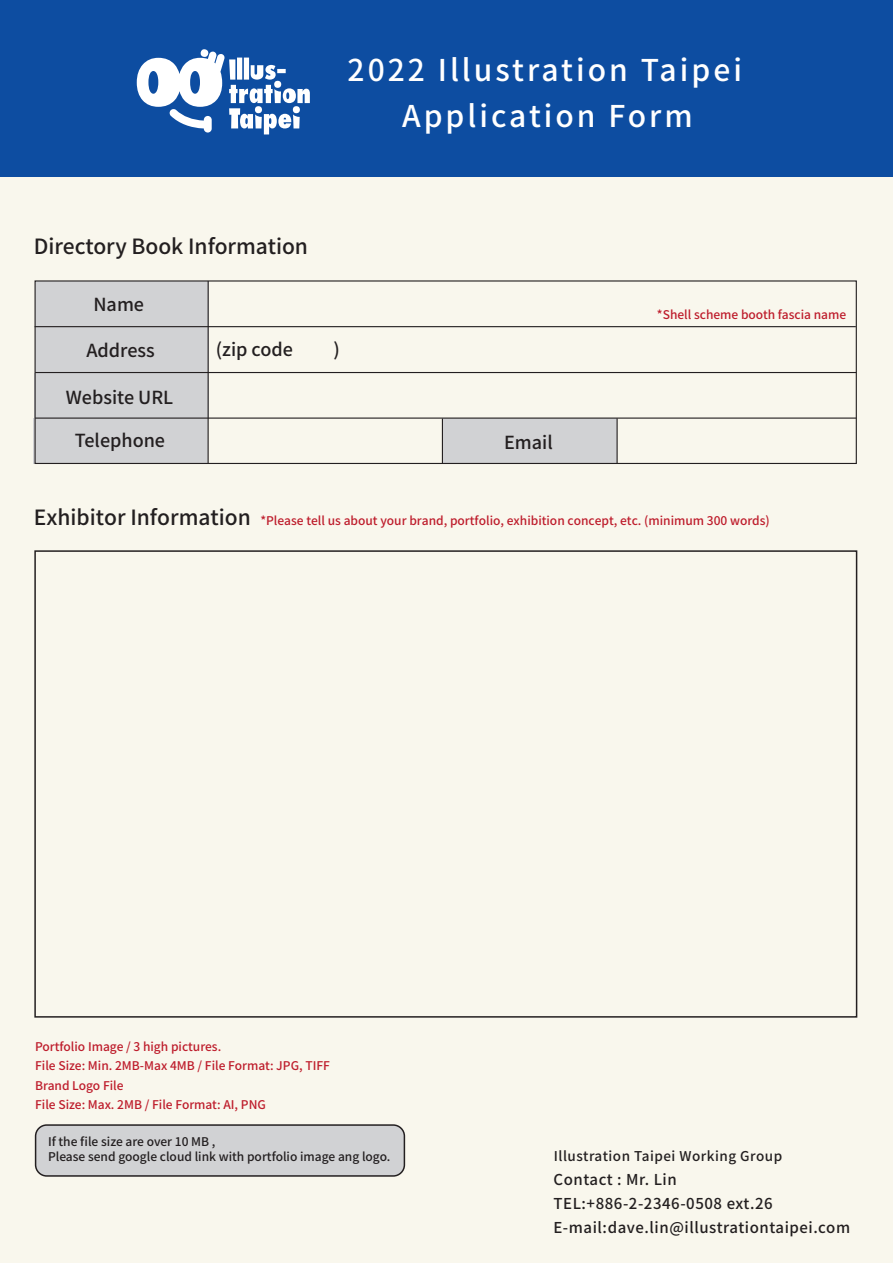
<style>
.page{position:relative;width:893px;height:1263px;background:#fff}
.page>*{position:absolute;margin:0;border:0;box-sizing:border-box;transform-origin:0 0}
.t1{font:500 30px "Noto Sans CJ Ktc";letter-spacing:.1em;color:#fff}
.t2{font:500 21px "Noto Sans CJ Ktc";color:#231f20}
.t3{font:500 18px "Noto Sans CJ Ktc";color:#231f20}
.t4{font:500 15px/24px "Noto Sans CJ Ktc";letter-spacing:.035em;color:#231f20}
.t5{font:500 13.5px "Noto Sans CJ Ktc";letter-spacing:.035em;color:#231f20}
.t6{font:500 12px/19.5px "Noto Sans CJ Ktc";color:#be1d2c}
.t7{font:500 12px/14.4px "Noto Sans CJ Ktc";color:#231f20}
.s1{font-size:21px;color:#231f20}
.s2{font-family:"Noto Sans TC"}
</style>
<div class="page">
<div style="left:0;top:0;width:893px;height:1262px;background:#f9f7ed"></div>
<div style="left:0;top:0;width:893px;height:176px;background:#0d4da1"></div>
<svg style="left:137px;top:49px;width:173px;height:85px"></svg>
<div style="left:34px;top:550px;width:823px;height:468px;border:2px solid #231f20"></div>
<div style="left:35px;top:281px;width:173px;height:46px;background:#d1d2d4"></div>
<div style="left:35px;top:327px;width:173px;height:45px;background:#d1d2d4"></div>
<div style="left:35px;top:373px;width:174px;height:45px;background:#d1d2d4"></div>
<div style="left:34px;top:418px;width:174px;height:45px;background:#d1d2d4"></div>
<div style="left:443px;top:418px;width:174px;height:45px;background:#d1d2d4"></div>
<div style="left:35px;top:280px;width:822px;height:184px;border:1px solid #231f20"></div>
<hr style="left:35px;top:326px;width:821px;height:1px;background:#231f20">
<hr style="left:35px;top:372px;width:821px;height:1px;background:#231f20">
<hr style="left:35px;top:417px;width:821px;height:2px;background:#231f20">
<hr style="left:208px;top:281px;width:1px;height:182px;background:#231f20">
<hr style="left:442px;top:419px;width:1px;height:44px;background:#231f20">
<hr style="left:616px;top:418px;width:2px;height:45px;background:#231f20">
<div style="left:36px;top:1125px;width:368px;height:51px;background:#d1d2d4;border-radius:11px"></div>
<div style="left:35px;top:1124px;width:370px;height:53px;border:2px solid #231f20;border-radius:11px"></div>
<h1 class="t1" style="left:348px;top:53px;width:396px">2022 Illustration Taipei</h1>
<h2 class="t2" style="left:34px;top:234px;width:276px">Directory Book Information</h2>
<h3 class="t3" style="left:93px;top:294px;width:52px">Name</h3>
<h3 class="t3" style="left:86px;top:340px;width:70px">Address</h3>
<h3 class="t3" style="left:216px;top:339px;width:79px">(zip code</h3>
<h3 class="t3" style="left:333px;top:339px;width:8px">)</h3>
<h3 class="t3" style="left:66px;top:387px;width:109px">Website URL</h3>
<h3 class="t3" style="left:75px;top:431px;width:92px">Telephone</h3>
<h1 class="t1" style="left:402px;top:99px;width:292px">Application Form</h1>
<h3 class="t3" style="left:504px;top:432px;width:50px">Email</h3>
<p class="t6" style="left:657px;top:305px;width:191px">*Shell scheme booth fascia name</p>
<p class="t6" style="left:34px;top:511px;width:737px"><span class="s1">Exhibitor Information</span> *Please tell us about your brand, <span class="s2">portfolio</span>, exhibition concept, etc. (minimum 300 words)</p>
<p class="t6" style="left:35px;top:1037px;width:296px">Portfolio Image / 3 high pictures.<br>File Size: Min. 2MB-Max 4MB / File Format: JPG, TIFF Brand Logo File<br>File Size: Max. 2MB / File Format: AI, PNG</p>
<p class="t7" style="left:48px;top:1135px;width:344px">If the file size are over 10 MB ,<br>Please send google cloud link with portfolio image ang logo.</p>
<p class="t5" style="left:554px;top:1149px;width:230px">Illustration Taipei Working Group</p>
<p class="t4" style="left:553px;top:1167px;width:298px">Contact : Mr. Lin<br>TEL:+886-2-2346-0508 ext.26<br>E-mail:dave.lin@illustrationtaipei.com</p>
</div>
